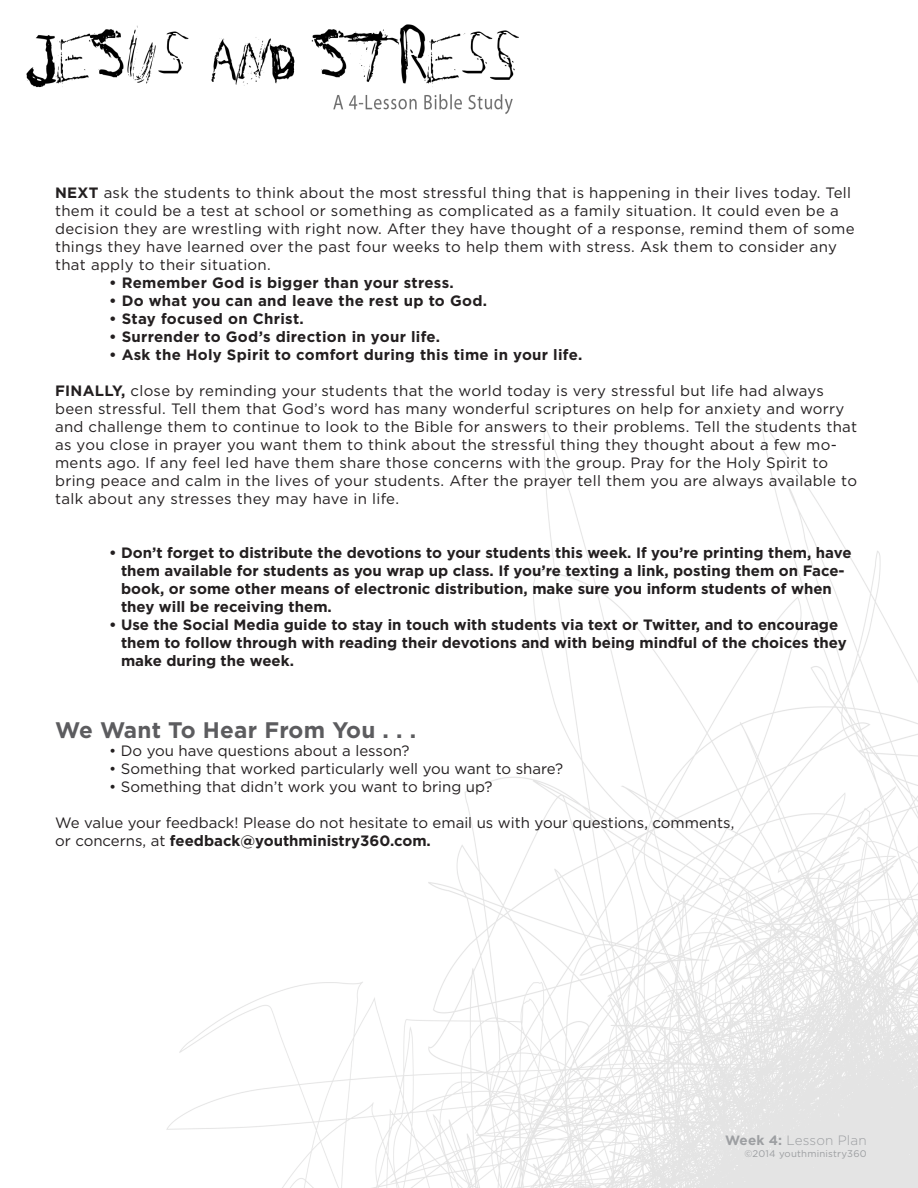
<style>
.page{position:relative;width:918px;height:1188px;background:#fff}
.page>*{position:absolute;margin:0;border:0;box-sizing:border-box;transform-origin:0 0}
.t1{font:700 22.5px "Gotham";letter-spacing:.01em;color:#5c5c5f}
.t2{font:15px/18px "Gotham";letter-spacing:.02em;color:#231f20}
.t3{font:700 15px/18px "Gotham";color:#231f20}
.t4{font:15px "Gotham";color:#231f20}
.t5{font:700 15px "Gotham";letter-spacing:.02em;color:#231f20}
.t6{font:300 13.5px "Gotham";letter-spacing:.01em;color:#9d9fa2}
.t7{font:9.6px "Gotham";letter-spacing:.02em;color:#9d9fa2}
.s1{font-weight:700}
.s2{font-weight:400}
</style>
<div class="page">
<img style="left:26px;top:24px;width:892px;height:1164px">
<p class="t2" style="left:55px;top:183px;width:801px"><span class="s1">NEXT</span> ask the students to think about the most stressful thing that is happening in their lives today. Tell them it could be a test at school or something as complicated as a family situation. It could even be a decision they are wrestling with right now. After they have thought of a response, remind them of some things they have learned over the past four weeks to help them with stress. Ask them to consider any that apply to their situation.</p>
<p class="t5" style="left:109px;top:273px;width:346px">• Remember God is bigger than your stress.</p>
<p class="t5" style="left:109px;top:291px;width:380px">• Do what you can and leave the rest up to God.</p>
<p class="t5" style="left:109px;top:309px;width:196px">• Stay focused on Christ.</p>
<p class="t5" style="left:109px;top:327px;width:333px">• Surrender to God’s direction in your life.</p>
<p class="t5" style="left:109px;top:345px;width:475px">• Ask the Holy Spirit to comfort during this time in your life.</p>
<p class="t2" style="left:55px;top:381px;width:804px"><span class="s1">FINALLY,</span> close by reminding your students that the world today is very stressful but life had always been stressful. Tell them that God’s word has many wonderful scriptures on help for anxiety and worry and challenge them to continue to look to the Bible for answers to their problems. Tell the students that as you close in prayer you want them to think about the stressful thing they thought about a few mo&shy;ments ago. If any feel led have them share those concerns with the group. Pray for the Holy Spirit to bring peace and calm in the lives of your students. After the prayer tell them you are always available to talk about any stresses they may have in life.</p>
<p class="t3" style="left:121px;top:543px;width:732px;text-indent:-12px">• Don’t forget to distribute the devotions to your students this week. If you’re printing them, have them available for students as you wrap up class. If you’re texting a link, posting them on Face&shy;book, or some other means of electronic distribution, make sure you inform students of when they will be receiving them.</p>
<p class="t3" style="left:121px;top:615px;width:727px;text-indent:-12px">• Use the Social Media guide to stay in touch with students via text or Twitter, and to encourage them to follow through with reading their devotions and with being mindful of the choices they make during the week.</p>
<p class="t1" style="left:55px;top:715px;width:363px">We Want To Hear From You . . .</p>
<p class="t4" style="left:109px;top:741px;width:302px">• Do you have questions about a lesson?</p>
<p class="t4" style="left:109px;top:759px;width:456px">• Something that worked particularly well you want to share?</p>
<p class="t4" style="left:109px;top:777px;width:385px">• Something that didn’t work you want to bring up?</p>
<p class="t4" style="left:55px;top:813px;width:681px">We value your feedback! Please do not hesitate to email us with your questions, comments,</p>
<p class="t3" style="left:55px;top:832px;width:377px"><span class="s2">or concerns, at</span> feedback@youthministry360.com.</p>
<p class="t6" style="left:725px;top:1131px;width:143px"><span class="s1">Week 4:</span> Lesson Plan</p>
<p class="t7" style="left:744px;top:1147px;width:124px">©2014 youthministry360</p>
</div>
